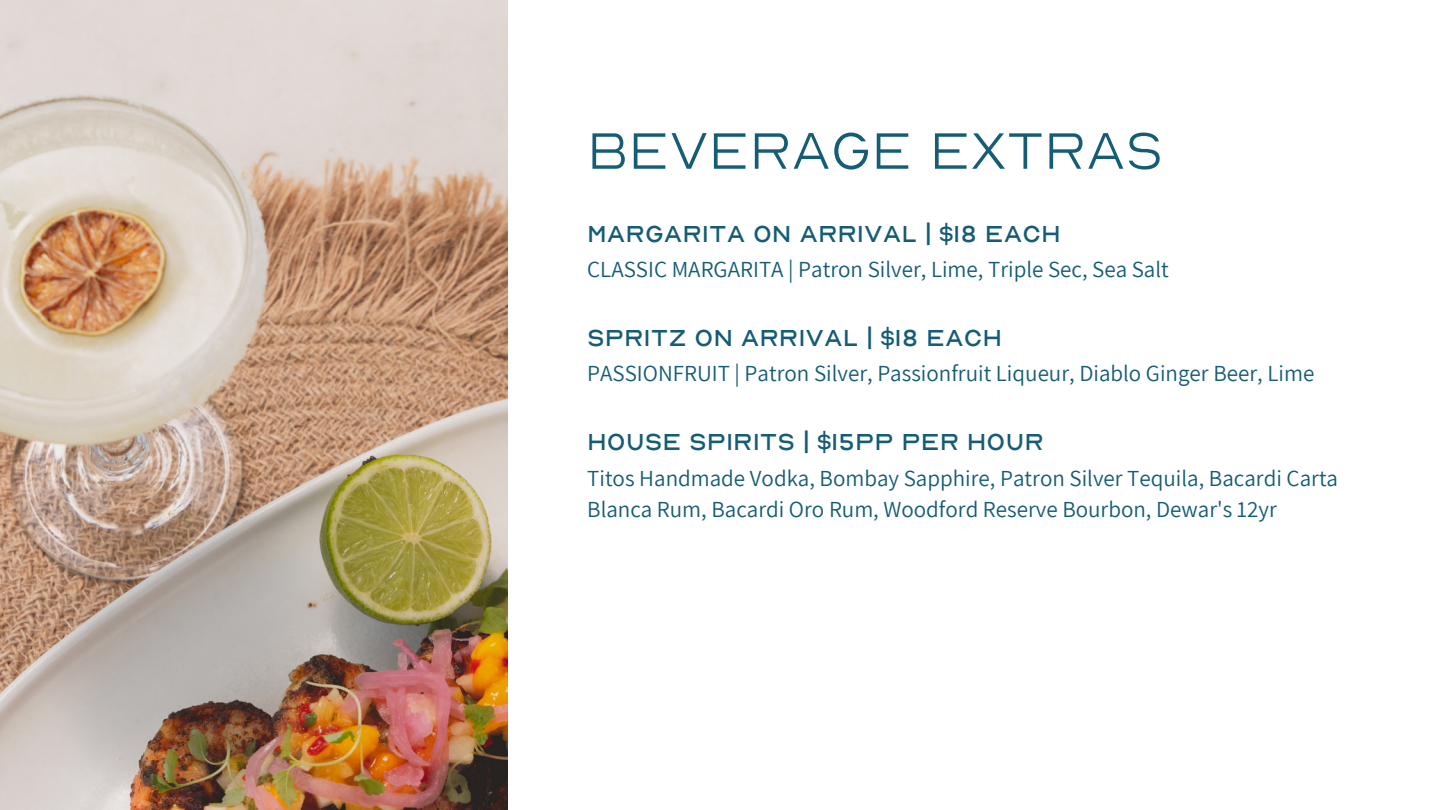
<style>
.page{position:relative;width:1440px;height:810px;background:#fff}
.page>*{position:absolute;margin:0;border:0;box-sizing:border-box;transform-origin:0 0}
.t1{font:300 56px "Nord";color:#155c75}
.t2{font:25px "Nord";color:#155c75}
.t3{font:23px/31.5px "Assistant";color:#155c75}
</style>
<div class="page">
<img style="left:0;top:0;width:508px;height:810px">
<h1 class="t1" style="left:587px;top:114px;width:577px">BEVERAGE EXTRAS</h1>
<p class="t2" style="left:587px;top:218px;width:475px">MARGARITA ON ARRIVAL | $18 EACH</p>
<p class="t3" style="left:587px;top:253px;width:583px">CLASSIC MARGARITA | Patron Silver, Lime, Triple Sec, Sea Salt</p>
<p class="t2" style="left:587px;top:322px;width:417px">SPRITZ ON ARRIVAL | $18 EACH</p>
<p class="t3" style="left:587px;top:357px;width:729px">PASSIONFRUIT | Patron Silver, Passionfruit Liqueur, Diablo Ginger Beer, Lime</p>
<p class="t2" style="left:587px;top:426px;width:458px">HOUSE SPIRITS | $15PP PER HOUR</p>
<p class="t3" style="left:587px;top:462px;width:752px">Titos Handmade Vodka, Bombay Sapphire, Patron Silver Tequila, Bacardi Carta<br>Blanca Rum, Bacardi Oro Rum, Woodford Reserve Bourbon, Dewar's 12yr</p>
</div>
